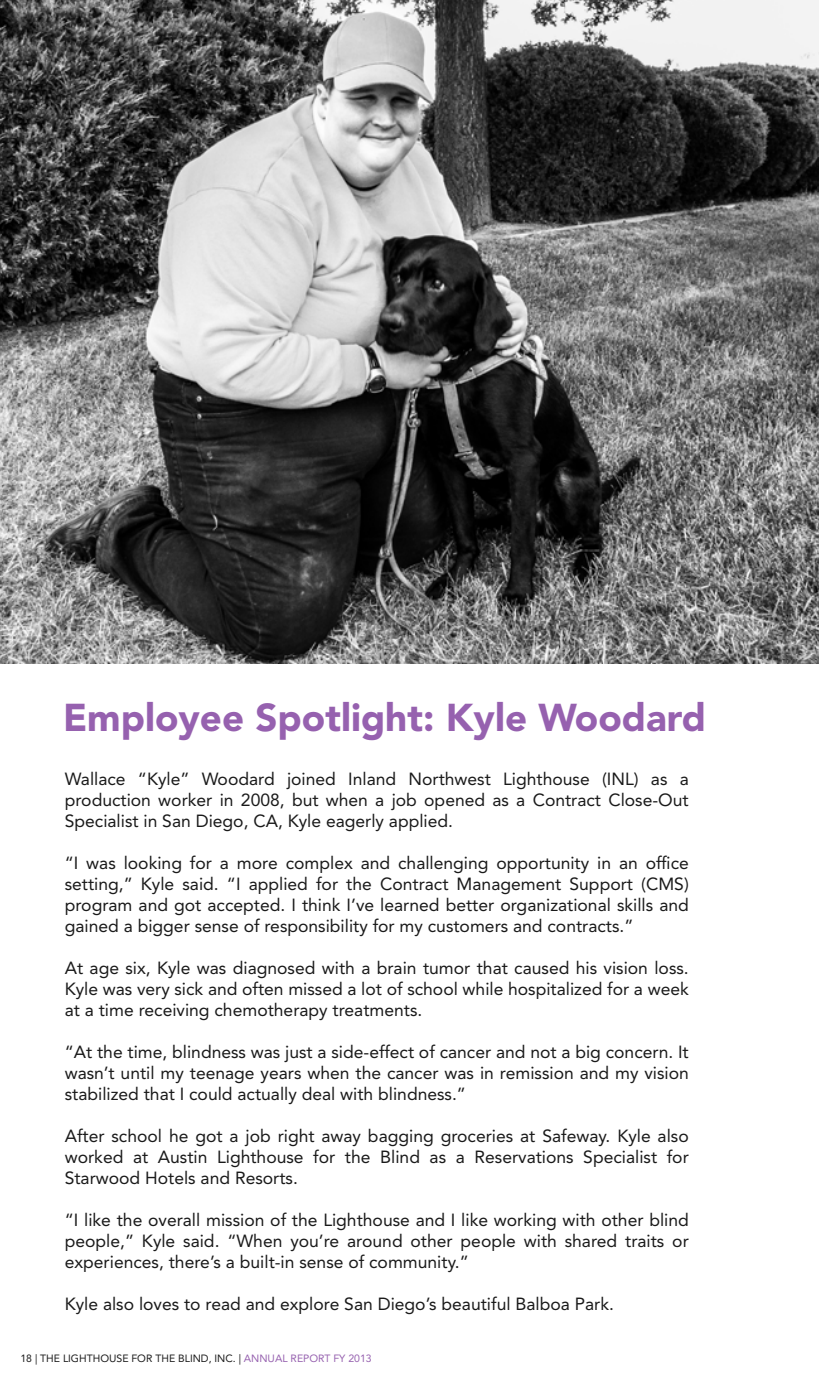
<style>
.page{position:relative;width:819px;height:1386px;background:#fff}
.page>*{position:absolute;margin:0;border:0;box-sizing:border-box;transform-origin:0 0}
.t1{font:900 38.5px "Avenir LT Std";color:#9661af}
.t2{font:17.5px/21px "Avenir LT Std";color:#1a1a1a;text-align:justify}
.t3{font:10.5px "Avenir LT Std";color:#1a1a1a}
.s1{color:#9661af}
</style>
<div class="page">
<hr style="left:818px;top:0;width:1px;height:1386px;background:#9661af">
<img style="left:0;top:0;width:819px;height:663px">
<h1 class="t1" style="left:63px;top:694px;width:645px">Employee Spotlight: Kyle Woodard</h1>
<p class="t2" style="left:65px;top:768px;width:626px">Wallace “Kyle” Woodard joined Inland Northwest Lighthouse (INL) as a production worker in 2008, but when a job opened as a Contract Close-Out Specialist in San Diego, CA, Kyle eagerly applied.</p>
<p class="t2" style="left:65px;top:852px;width:626px">“I was looking for a more complex and challenging opportunity in an office setting,” Kyle said. “I applied for the Contract Management Support (CMS) program and got accepted. I think I’ve learned better organizational skills and gained a bigger sense of responsibility for my customers and contracts.”</p>
<p class="t2" style="left:65px;top:957px;width:626px">At age six, Kyle was diagnosed with a brain tumor that caused his vision loss.<br>Kyle was very sick and often missed a lot of school while hospitalized for a week at a time receiving chemotherapy treatments.</p>
<p class="t2" style="left:65px;top:1041px;width:626px">“At the time, blindness was just a side-effect of cancer and not a big concern. It wasn’t until my teenage years when the cancer was in remission and my vision stabilized that I could actually deal with blindness.”</p>
<p class="t2" style="left:65px;top:1125px;width:626px">After school he got a job right away bagging groceries at Safeway. Kyle also worked at Austin Lighthouse for the Blind as a Reservations Specialist for Starwood Hotels and Resorts.</p>
<p class="t2" style="left:65px;top:1209px;width:626px">“I like the overall mission of the Lighthouse and I like working with other blind people,” Kyle said. “When you’re around other people with shared traits or experiences, there’s a built-in sense of community.”</p>
<p class="t2" style="left:65px;top:1293px;width:551px">Kyle also loves to read and explore San Diego’s beautiful Balboa Park.</p>
<p class="t3" style="left:20px;top:1353px;width:353px">18 | THE LIGHTHOUSE FOR THE BLIND, INC. | <span class="s1">ANNUAL REPORT FY 2013</span></p>
</div>
